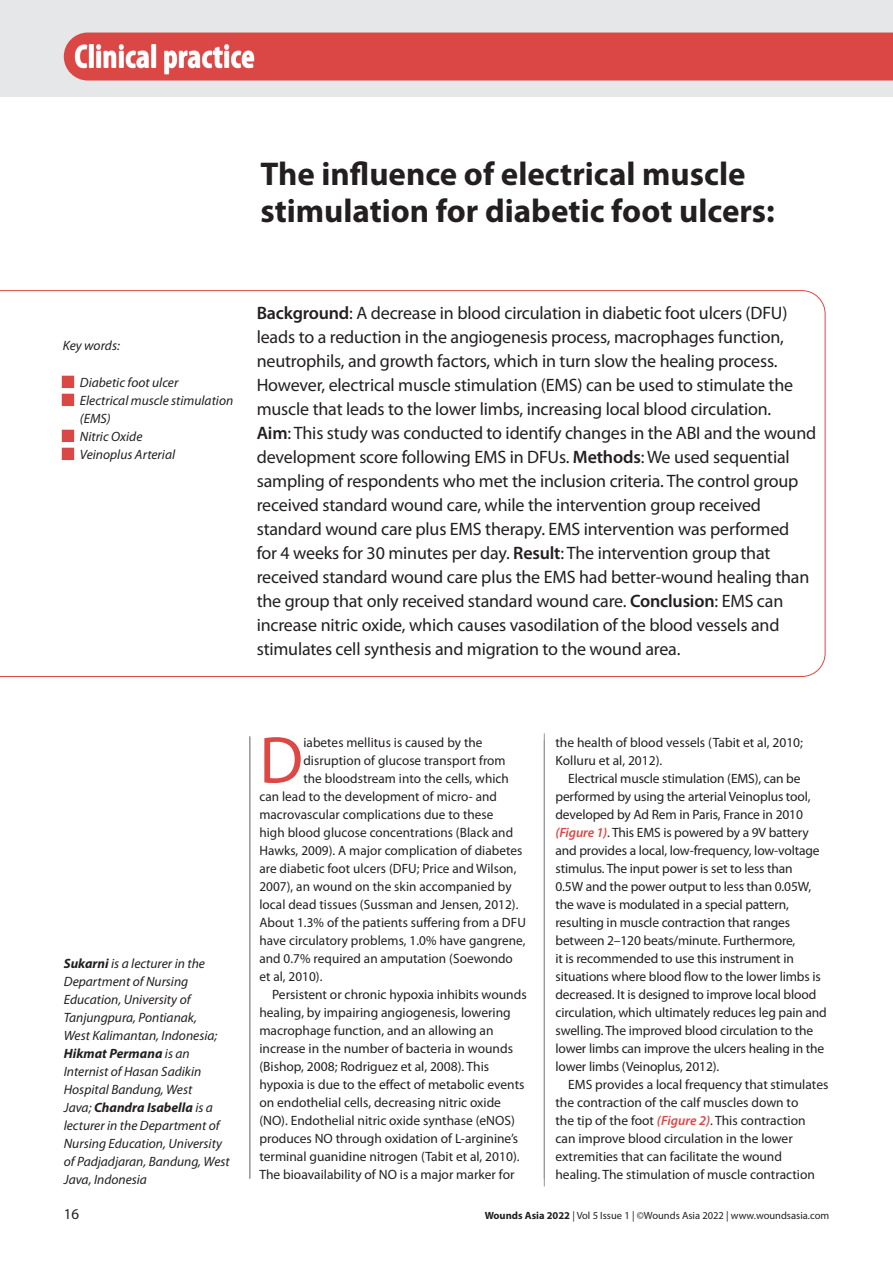
<style>
.page{position:relative;width:893px;height:1263px;background:#fff}
.page>*{position:absolute;margin:0;border:0;box-sizing:border-box;transform-origin:0 0}
.BODY_DROP_CAP{font:66.9px "Myriad Pro";color:#dd4744}
.t1{font:700 condensed 33.15px "Myriad Pro";color:#fff}
.HEADLINE_22_BOLD{font:700 33px/36.6px "Myriad Pro";color:#231f20}
.INTRO{font:18px/24px "Myriad Pro";letter-spacing:-.01em;color:#231f20}
.t2{font:15px "Myriad Pro";color:#231f20}
.BODY_INDENT{font:13.5px/18px "Myriad Pro";letter-spacing:-.005em;color:#231f20}
.BODY_DROP_CAP-2{font:13.5px "Myriad Pro";letter-spacing:.005em;color:#231f20}
.CASE_REPORT_AUTHOR{font:italic 13.5px/18px "Myriad Pro";color:#231f20}
.PRACTICE_AUTHOR_DET{font:italic 13.5px "Myriad Pro";letter-spacing:-.005em;color:#231f20}
.t3{font:10.5px "Myriad Pro";color:#231f20}
.s1{font-weight:600}
.s2{font-weight:700}
.s3{font-weight:600;font-style:italic;color:#db4744}
</style>
<div class="page">
<div style="left:0;top:0;width:893px;height:97px;background:#e6e7e9"></div>
<div style="left:64px;top:33px;width:829px;height:48px;background:#db4744"></div>
<hr style="left:250px;top:736px;width:1px;height:443px;background:#939598">
<hr style="left:249px;top:736px;width:1px;height:443px;background:#939598">
<hr style="left:544px;top:733px;width:1px;height:453px;background:#939598">
<svg style="left:0;top:290px;width:825px;height:387px"></svg>
<div style="left:63px;top:340px;width:176px;height:124px;background:#fff"></div>
<p class="t1" style="left:74px;top:37px;width:182px">Clinical practice</p>
<p class="HEADLINE_22_BOLD" style="left:260px;top:155px;width:516px">The influence of electrical muscle stimulation for diabetic foot ulcers:</p>
<p class="PRACTICE_AUTHOR_DET" style="left:63px;top:337px;width:59px">Key words:</p>
<p class="CASE_REPORT_AUTHOR" style="left:80px;top:373px;width:100px">Diabetic foot ulcer</p>
<p class="CASE_REPORT_AUTHOR" style="left:80px;top:391px;width:155px">Electrical muscle stimulation (EMS)</p>
<p class="CASE_REPORT_AUTHOR" style="left:80px;top:427px;width:64px">Nitric Oxide</p>
<p class="CASE_REPORT_AUTHOR" style="left:80px;top:445px;width:97px">Veinoplus Arterial</p>
<p class="INTRO" style="left:257px;top:301px;width:561px"><span class="s1">Background</span>: A decrease in blood circulation in diabetic foot ulcers (DFU) leads to a reduction in the angiogenesis process, macrophages function, neutrophils, and growth factors, which in turn slow the healing process.<br>However, electrical muscle stimulation (EMS) can be used to stimulate the muscle that leads to the lower limbs, increasing local blood circulation.<br><span class="s1">Aim</span>: This study was conducted to identify changes in the ABI and the wound development score following EMS in DFUs. <span class="s1">Methods</span>: We used sequential sampling of respondents who met the inclusion criteria. The control group received standard wound care, while the intervention group received standard wound care plus EMS therapy. EMS intervention was performed<br>for 4 weeks for 30 minutes per day. <span class="s1">Result</span>: The intervention group that received standard wound care plus the EMS had better-wound healing than the group that only received standard wound care. <span class="s1">Conclusion</span>: EMS can increase nitric oxide, which causes vasodilation of the blood vessels and stimulates cell synthesis and migration to the wound area.</p>
<p class="CASE_REPORT_AUTHOR" style="left:64px;top:954px;width:167px"><span class="s2">Sukarni</span> is a lecturer in the<br>Department of Nursing<br>Education, University of<br>Tanjungpura, Pontianak,<br>West Kalimantan, Indonesia;<br><span class="s2">Hikmat Permana</span> is an<br>Internist of Hasan Sadikin<br>Hospital Bandung, West<br>Java; <span class="s2">Chandra Isabella</span> is a lecturer in the Department of<br>Nursing Education, University of Padjadjaran, Bandung, West<br>Java, Indonesia</p>
<p class="BODY_DROP_CAP" style="left:259px;top:719px;width:45px">D</p>
<p class="BODY_DROP_CAP-2" style="left:303px;top:734px;width:181px">iabetes mellitus is caused by the</p>
<p class="BODY_DROP_CAP-2" style="left:303px;top:752px;width:204px">disruption of glucose transport from</p>
<p class="BODY_DROP_CAP-2" style="left:303px;top:770px;width:207px">the bloodstream into the cells, which</p>
<p class="BODY_DROP_CAP-2" style="left:259px;top:788px;width:239px">can lead to the development of micro- and</p>
<p class="BODY_DROP_CAP-2" style="left:259px;top:806px;width:236px">macrovascular complications due to these</p>
<p class="BODY_DROP_CAP-2" style="left:259px;top:824px;width:255px">high blood glucose concentrations (Black and</p>
<p class="BODY_DROP_CAP-2" style="left:259px;top:842px;width:265px">Hawks, 2009). A major complication of diabetes</p>
<p class="BODY_DROP_CAP-2" style="left:259px;top:860px;width:259px">are diabetic foot ulcers (DFU; Price and Wilson,</p>
<p class="BODY_DROP_CAP-2" style="left:259px;top:878px;width:254px">2007), an wound on the skin accompanied by</p>
<p class="BODY_DROP_CAP-2" style="left:259px;top:896px;width:261px">local dead tissues (Sussman and Jensen, 2012).</p>
<p class="BODY_DROP_CAP-2" style="left:259px;top:914px;width:268px">About 1.3% of the patients suffering from a DFU</p>
<p class="BODY_DROP_CAP-2" style="left:259px;top:932px;width:268px">have circulatory problems, 1.0% have gangrene,</p>
<p class="BODY_DROP_CAP-2" style="left:259px;top:950px;width:255px">and 0.7% required an amputation (Soewondo</p>
<p class="BODY_DROP_CAP-2" style="left:259px;top:968px;width:65px">et al, 2010).</p>
<p class="BODY_INDENT" style="left:259px;top:985px;width:269px;text-indent:13px">Persistent or chronic hypoxia inhibits wounds healing, by impairing angiogenesis, lowering macrophage function, and an allowing an increase in the number of bacteria in wounds (Bishop, 2008; Rodriguez et al, 2008). This hypoxia is due to the effect of metabolic events on endothelial cells, decreasing nitric oxide (NO). Endothelial nitric oxide synthase (eNOS) produces NO through oxidation of L-arginine’s terminal guanidine nitrogen (Tabit et al, 2010).<br>The bioavailability of NO is a major marker for</p>
<p class="BODY_INDENT" style="left:555px;top:733px;width:249px">the health of blood vessels (Tabit et al, 2010;<br>Kolluru et al, 2012).</p>
<p class="BODY_INDENT" style="left:555px;top:769px;width:273px;text-indent:13px">Electrical muscle stimulation (EMS), can be performed by using the arterial Veinoplus tool, developed by Ad Rem in Paris, France in 2010 <span class="s3">(Figure 1)</span>. This EMS is powered by a 9V battery and provides a local, low-frequency, low-voltage stimulus. The input power is set to less than<br>0.5W and the power output to less than 0.05W, the wave is modulated in a special pattern, resulting in muscle contraction that ranges between 2–120 beats/minute. Furthermore,<br>it is recommended to use this instrument in situations where blood flow to the lower limbs is decreased. It is designed to improve local blood circulation, which ultimately reduces leg pain and swelling. The improved blood circulation to the lower limbs can improve the ulcers healing in the lower limbs (Veinoplus, 2012).</p>
<p class="BODY_INDENT" style="left:555px;top:1075px;width:274px;text-indent:13px">EMS provides a local frequency that stimulates the contraction of the calf muscles down to<br>the tip of the foot <span class="s3">(Figure 2)</span>. This contraction can improve blood circulation in the lower extremities that can facilitate the wound healing. The stimulation of muscle contraction</p>
<p class="t2" style="left:64px;top:1204px;width:17px">16</p>
<p class="t3" style="left:485px;top:1208px;width:346px"><span class="s2">Wounds Asia 2022</span> | Vol 5 Issue 1 | ©Wounds Asia 2022 | www.woundsasia.com</p>
</div>
